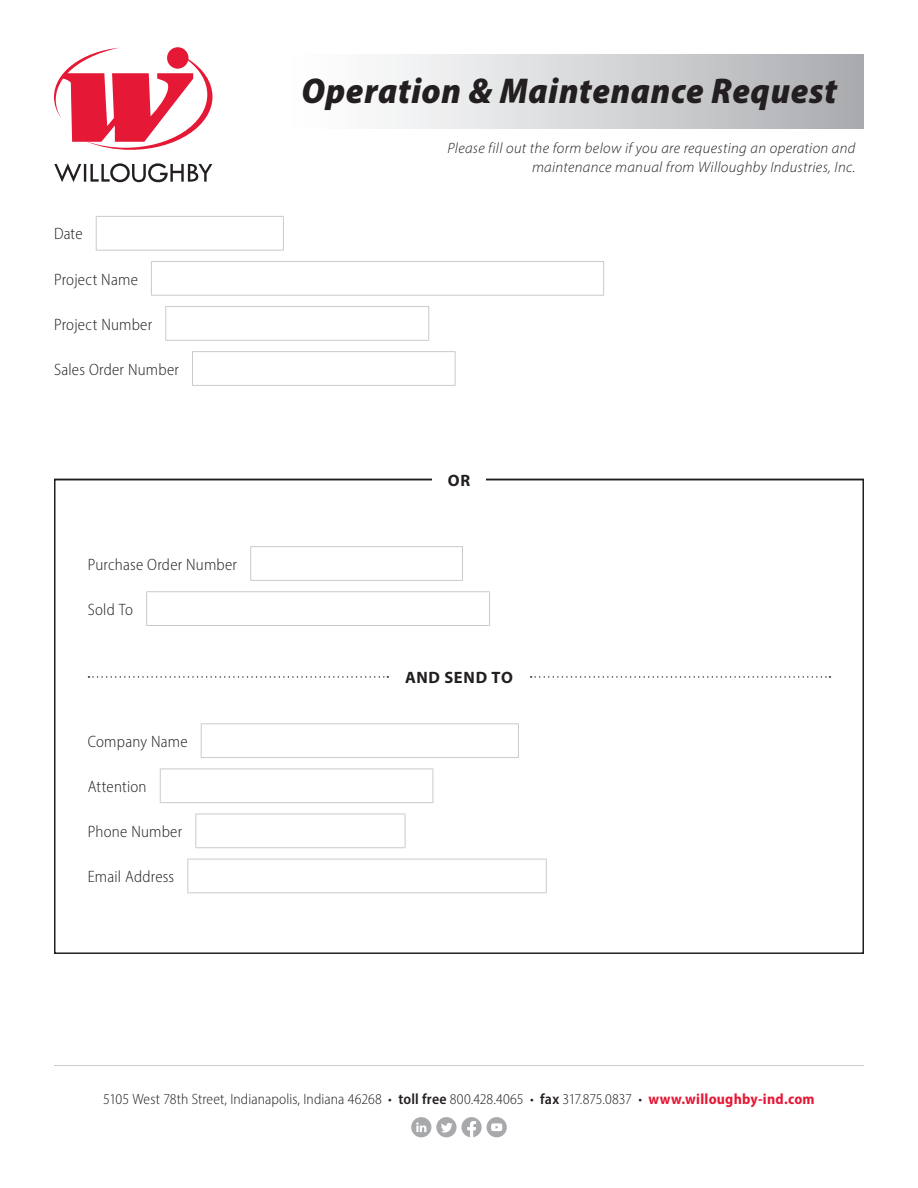
<style>
.page{position:relative;width:918px;height:1188px;background:#fff}
.page>*{position:absolute;margin:0;border:0;box-sizing:border-box;transform-origin:0 0}
.t1{font:italic 900 semi-condensed 36px "Myriad Pro";letter-spacing:.02em;color:#231f20}
.t2{font:300 semi-condensed 16.5px "Myriad Pro";letter-spacing:.01em;color:#231f20}
.t3{font:700 16.5px "Myriad Pro";letter-spacing:.045em;color:#231f20}
.t4{font:300 semi-condensed 15px "Myriad Pro";letter-spacing:.005em;color:#231f20}
.t5{font:italic 300 15px/18.8px "Myriad Pro";letter-spacing:.025em;color:#231f20;text-align:right}
.s1{font-weight:600}
.s2{font-weight:700;color:#e51836}
</style>
<div class="page">
<div style="left:487px;top:1117px;width:20px;height:20px;background:#a8a9ad;border-radius:50%"></div>
<svg style="left:491px;top:1123px;width:11px;height:8px"></svg>
<svg style="left:461px;top:1117px;width:21px;height:20px"></svg>
<div style="left:436px;top:1117px;width:21px;height:20px;background:#a8a9ad;border-radius:50%"></div>
<svg style="left:441px;top:1123px;width:12px;height:10px"></svg>
<div style="left:411px;top:1117px;width:20px;height:20px;background:#a8a9ad;border-radius:50%"></div>
<svg style="left:416px;top:1122px;width:10px;height:10px"></svg>
<hr style="left:54px;top:1065px;width:810px;height:1px;background:#c9cacc">
<svg style="left:54px;top:163px;width:158px;height:19px"></svg>
<svg style="left:54px;top:47px;width:158px;height:103px"></svg>
<hr style="left:283px;top:217px;width:1px;height:33px;background:#c9cacc">
<hr style="left:96px;top:216px;width:188px;height:1px;background:#c9cacc">
<hr style="left:96px;top:217px;width:1px;height:33px;background:#c9cacc">
<hr style="left:96px;top:250px;width:188px;height:1px;background:#c9cacc">
<hr style="left:151px;top:261px;width:453px;height:1px;background:#c9cacc">
<hr style="left:151px;top:262px;width:1px;height:33px;background:#c9cacc">
<hr style="left:603px;top:262px;width:1px;height:33px;background:#c9cacc">
<hr style="left:151px;top:295px;width:453px;height:1px;background:#c9cacc">
<hr style="left:165px;top:306px;width:264px;height:1px;background:#c9cacc">
<hr style="left:165px;top:307px;width:1px;height:33px;background:#c9cacc">
<hr style="left:165px;top:340px;width:264px;height:1px;background:#c9cacc">
<hr style="left:428px;top:307px;width:1px;height:33px;background:#c9cacc">
<hr style="left:192px;top:351px;width:263px;height:1px;background:#c9cacc">
<hr style="left:455px;top:352px;width:1px;height:33px;background:#c9cacc">
<hr style="left:192px;top:385px;width:263px;height:1px;background:#c9cacc">
<hr style="left:192px;top:352px;width:1px;height:33px;background:#c9cacc">
<hr style="left:54px;top:479px;width:378px;height:1px;background:#231f20">
<hr style="left:486px;top:479px;width:378px;height:1px;background:#231f20">
<hr style="left:462px;top:547px;width:1px;height:33px;background:#c9cacc">
<hr style="left:250px;top:546px;width:213px;height:1px;background:#c9cacc">
<hr style="left:250px;top:547px;width:1px;height:33px;background:#c9cacc">
<hr style="left:250px;top:580px;width:213px;height:1px;background:#c9cacc">
<hr style="left:146px;top:591px;width:344px;height:1px;background:#c9cacc">
<hr style="left:146px;top:592px;width:1px;height:33px;background:#c9cacc">
<hr style="left:489px;top:592px;width:1px;height:33px;background:#c9cacc">
<hr style="left:146px;top:625px;width:344px;height:1px;background:#c9cacc">
<svg style="left:89px;top:676px;width:299px;height:2px"></svg>
<svg style="left:531px;top:676px;width:300px;height:2px"></svg>
<hr style="left:201px;top:723px;width:318px;height:1px;background:#c9cacc">
<hr style="left:201px;top:724px;width:1px;height:33px;background:#c9cacc">
<hr style="left:518px;top:724px;width:1px;height:33px;background:#c9cacc">
<hr style="left:201px;top:757px;width:318px;height:1px;background:#c9cacc">
<hr style="left:433px;top:769px;width:1px;height:33px;background:#c9cacc">
<hr style="left:160px;top:769px;width:273px;height:1px;background:#c9cacc">
<hr style="left:160px;top:769px;width:1px;height:33px;background:#c9cacc">
<hr style="left:160px;top:802px;width:273px;height:1px;background:#c9cacc">
<hr style="left:405px;top:814px;width:1px;height:33px;background:#c9cacc">
<hr style="left:195px;top:814px;width:210px;height:1px;background:#c9cacc">
<hr style="left:195px;top:814px;width:1px;height:33px;background:#c9cacc">
<hr style="left:195px;top:847px;width:210px;height:1px;background:#c9cacc">
<hr style="left:187px;top:859px;width:360px;height:1px;background:#c9cacc">
<hr style="left:187px;top:859px;width:1px;height:33px;background:#c9cacc">
<hr style="left:546px;top:859px;width:1px;height:33px;background:#c9cacc">
<hr style="left:187px;top:892px;width:360px;height:1px;background:#c9cacc">
<div style="left:239px;top:54px;width:625px;height:74px;background:linear-gradient(to right,#fff,#aeafb2)"></div>
<h1 class="t1" style="left:301px;top:78px;width:537px">Operation &amp; Maintenance Request</h1>
<p class="t2" style="left:54px;top:228px;width:30px">Date</p>
<p class="t2" style="left:54px;top:273px;width:85px">Project Name</p>
<p class="t2" style="left:54px;top:318px;width:100px">Project Number</p>
<p class="t2" style="left:54px;top:363px;width:126px">Sales Order Number</p>
<p class="t2" style="left:88px;top:558px;width:151px">Purchase Order Number</p>
<p class="t2" style="left:88px;top:603px;width:47px">Sold To</p>
<p class="t2" style="left:88px;top:735px;width:101px">Company Name</p>
<p class="t2" style="left:88px;top:780px;width:60px">Attention</p>
<p class="t2" style="left:88px;top:825px;width:96px">Phone Number</p>
<p class="t2" style="left:88px;top:871px;width:88px">Email Address</p>
<p class="t5" style="left:448px;top:140px;width:409px">Please fill out the form below if you are requesting an operation and maintenance manual from Willoughby Industries, Inc.</p>
<p class="t3" style="left:448px;top:470px;width:24px">OR</p>
<p class="t3" style="left:405px;top:668px;width:109px">AND SEND TO</p>
<p class="t4" style="left:103px;top:1093px;width:713px">5105 West 78th Street, Indianapolis, Indiana 46268 • <span class="s1">toll free</span> 800.428.4065 • <span class="s1">fax</span> 317.875.0837 • <span class="s2">www.willoughby-ind.com</span></p>
</div>
